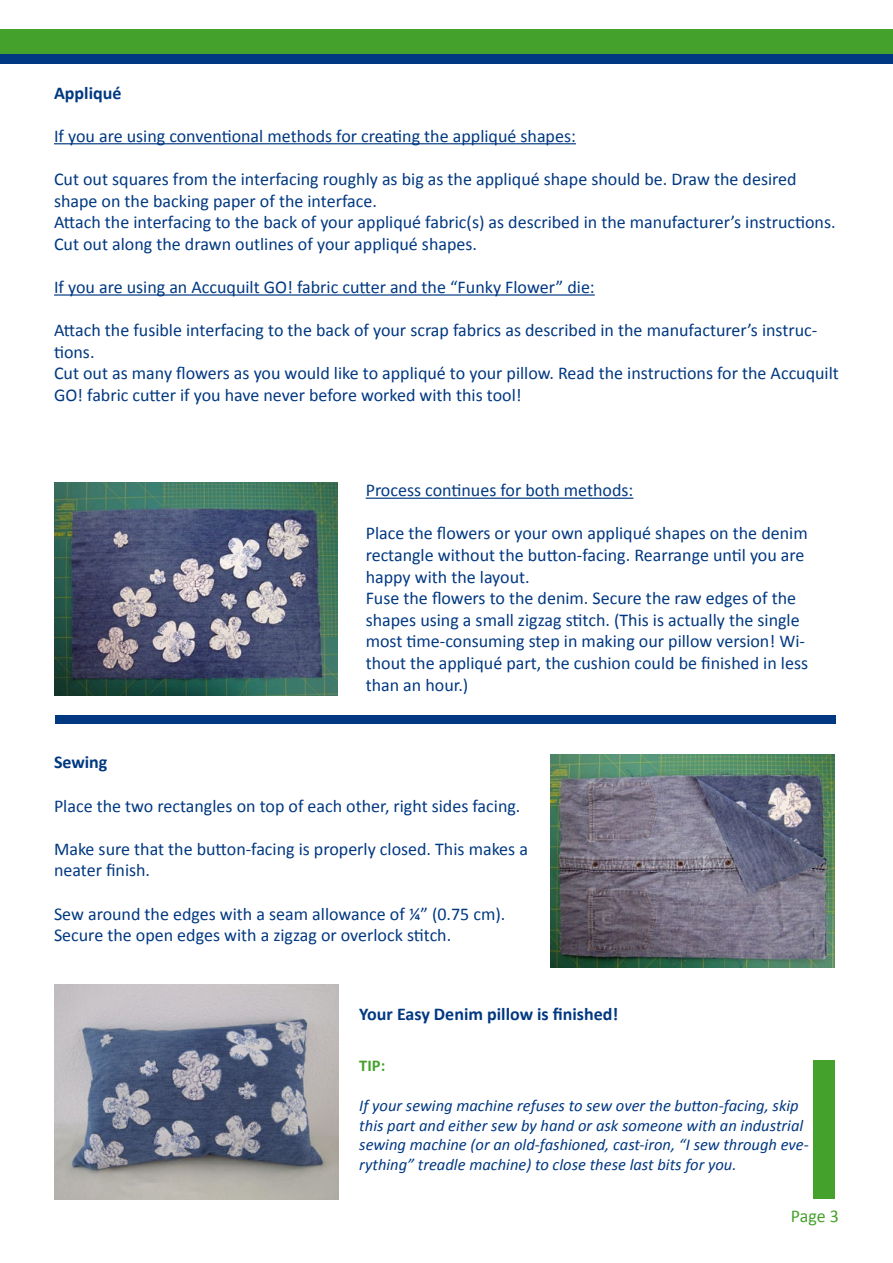
<style>
.page{position:relative;width:893px;height:1263px;background:#fff}
.page>*{position:absolute;margin:0;border:0;box-sizing:border-box;transform-origin:0 0}
.t1{font:18px/21.6px "Calibri";color:#003882}
.t2{font:700 18px "Calibri";color:#003882}
.t3{font:18px "Calibri";color:#44a12b}
.t4{font:italic 16.5px/19.8px "Calibri";color:#003882}
.t5{font:700 16.5px "Calibri";color:#44a12b}
</style>
<div class="page">
<hr style="left:54px;top:143px;width:522px;height:1px;background:#003882">
<hr style="left:54px;top:294px;width:541px;height:2px;background:#003882">
<img style="left:54px;top:483px;width:283px;height:212px">
<hr style="left:366px;top:498px;width:267px;height:1px;background:#003882">
<div style="left:55px;top:715px;width:780px;height:9px;background:#003882"></div>
<img style="left:551px;top:755px;width:283px;height:212px">
<img style="left:54px;top:984px;width:284px;height:215px">
<div style="left:813px;top:1059px;width:22px;height:139px;background:#44a12b"></div>
<div style="left:0;top:30px;width:893px;height:24px;background:#44a12b"></div>
<div style="left:0;top:54px;width:893px;height:9px;background:#003882"></div>
<p class="t2" style="left:54px;top:81px;width:69px">Appliqué</p>
<p class="t1" style="left:54px;top:124px;width:523px">If you are using conventional methods for creating the appliqué shapes:</p>
<p class="t1" style="left:54px;top:167px;width:783px">Cut out squares from the interfacing roughly as big as the appliqué shape should be. Draw the desired shape on the backing paper of the interface.<br>Attach the interfacing to the back of your appliqué fabric(s) as described in the manufacturer’s instructions.<br>Cut out along the drawn outlines of your appliqué shapes.</p>
<p class="t1" style="left:54px;top:275px;width:542px">If you are using an Accuquilt GO! fabric cutter and the “Funky Flower” die:</p>
<p class="t1" style="left:54px;top:319px;width:786px">Attach the fusible interfacing to the back of your scrap fabrics as described in the manufacturer’s instruc&shy;tions.<br>Cut out as many flowers as you would like to appliqué to your pillow. Read the instructions for the Accuquilt GO! fabric cutter if you have never before worked with this tool!</p>
<p class="t1" style="left:366px;top:478px;width:269px">Process continues for both methods:</p>
<p class="t1" style="left:366px;top:522px;width:444px">Place the flowers or your own appliqué shapes on the denim rectangle without the button-facing. Rearrange until you are happy with the layout.<br>Fuse the flowers to the denim. Secure the raw edges of the shapes using a small zigzag stitch. (This is actually the single most time-consuming step in making our pillow version! Wi&shy;thout the appliqué part, the cushion could be finished in less than an hour.)</p>
<p class="t2" style="left:54px;top:751px;width:55px">Sewing</p>
<p class="t1" style="left:54px;top:794px;width:468px">Place the two rectangles on top of each other, right sides facing.</p>
<p class="t1" style="left:54px;top:837px;width:475px">Make sure that the button-facing is properly closed. This makes a neater finish.</p>
<p class="t1" style="left:54px;top:902px;width:453px">Sew around the edges with a seam allowance of ¼” (0.75 cm).<br>Secure the open edges with a zigzag or overlock stitch.</p>
<p class="t2" style="left:359px;top:1002px;width:261px">Your Easy Denim pillow is finished!</p>
<p class="t5" style="left:359px;top:1055px;width:27px">TIP:</p>
<p class="t4" style="left:359px;top:1095px;width:451px">If your sewing machine refuses to sew over the button-facing, skip this part and either sew by hand or ask someone with an industrial sewing machine (or an old-fashioned, cast-iron, “I sew through eve&shy;rything” treadle machine) to close these last bits for you.</p>
<p class="t3" style="left:791px;top:1205px;width:50px">Page 3</p>
</div>
